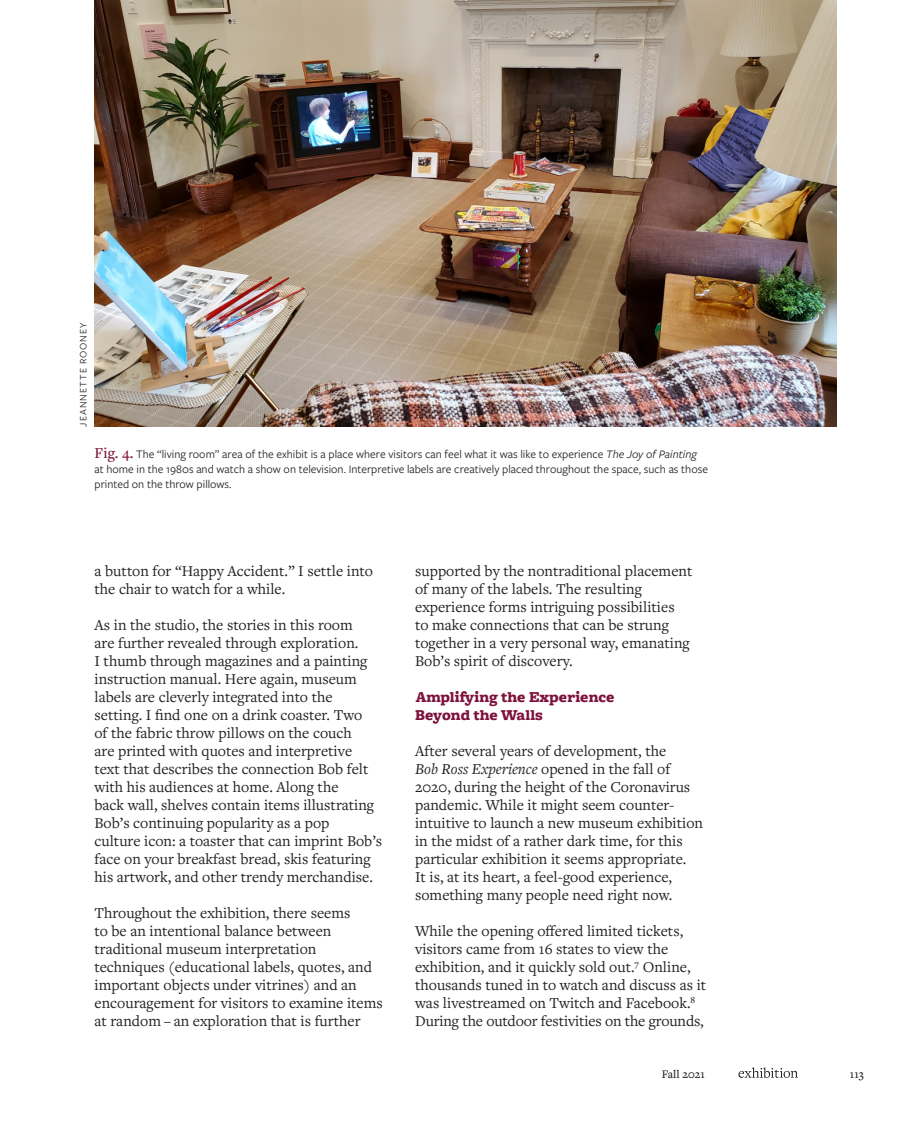
<style>
.page{position:relative;width:918px;height:1134px;background:#fff}
.page>*{position:absolute;margin:0;border:0;box-sizing:border-box;transform-origin:0 0}
.t1{font:15.75px/18px "Freight Text Pro";color:#231f20}
.t2{font:900 15.75px/18px "Freight Macro Pro";color:#7d123a}
.t3{font:12px/15px "Freight Sans Pro";color:#231f20}
.t4{font:500 12px "Freight Text Pro";color:#231f20}
.t5{font:10.2px "Freight Sans Pro";letter-spacing:.1em;color:#231f20}
.s1{font-family:"Freight Text Pro";font-weight:500;font-size:15.75px;color:#7d123a}
.s2{font-style:italic}
</style>
<div class="page">
<svg style="left:738px;top:1067px;width:60px;height:11px"></svg>
<img style="left:94px;top:2px;width:743px;height:424px">
<p class="t5" style="left:76px;top:427px;width:106px;rotate:-90deg">JEANNETTE ROONEY</p>
<p class="t3" style="left:94px;top:446px;width:615px"><span class="s1">Fig. 4.</span> The “living room” area of the exhibit is a place where visitors can feel what it was like to experience <span class="s2">The Joy of Painting </span>at home in the 1980s and watch a show on television. Interpretive labels are creatively placed throughout the space, such as those printed on the throw pillows.</p>
<p class="t1" style="left:94px;top:561px;width:280px">a button for “Happy Accident.” I settle into the chair to watch for a while.</p>
<p class="t1" style="left:94px;top:615px;width:289px">As in the studio, the stories in this room<br>are further revealed through exploration.<br>I thumb through magazines and a painting instruction manual. Here again, museum labels are cleverly integrated into the setting. I find one on a drink coaster. Two<br>of the fabric throw pillows on the couch<br>are printed with quotes and interpretive<br>text that describes the connection Bob felt with his audiences at home. Along the<br>back wall, shelves contain items illustrating Bob’s continuing popularity as a pop<br>culture icon: a toaster that can imprint Bob’s face on your breakfast bread, skis featuring his artwork, and other trendy merchandise.</p>
<p class="t1" style="left:94px;top:903px;width:290px">Throughout the exhibition, there seems<br>to be an intentional balance between traditional museum interpretation techniques (educational labels, quotes, and important objects under vitrines) and an encouragement for visitors to examine items at random – an exploration that is further</p>
<p class="t1" style="left:415px;top:561px;width:279px">supported by the nontraditional placement of many of the labels. The resulting experience forms intriguing possibilities<br>to make connections that can be strung together in a very personal way, emanating Bob’s spirit of discovery.</p>
<p class="t2" style="left:415px;top:688px;width:201px">Amplifying the Experience<br>Beyond the Walls</p>
<p class="t1" style="left:415px;top:741px;width:289px">After several years of development, the<br><span class="s2">Bob Ross Experience</span> opened in the fall of 2020, during the height of the Coronavirus pandemic. While it might seem counter&shy;intuitive to launch a new museum exhibition in the midst of a rather dark time, for this particular exhibition it seems appropriate.<br>It is, at its heart, a feel-good experience, something many people need right now.</p>
<p class="t1" style="left:415px;top:921px;width:293px">While the opening offered limited tickets, visitors came from 16 states to view the exhibition, and it quickly sold out.<sup>7</sup> Online, thousands tuned in to watch and discuss as it was livestreamed on Twitch and Facebook.<sup>8<br></sup>During the outdoor festivities on the grounds,</p>
<p class="t4" style="left:662px;top:1066px;width:45px">Fall 2021</p>
<p class="t4" style="left:850px;top:1066px;width:16px">113</p>
</div>
